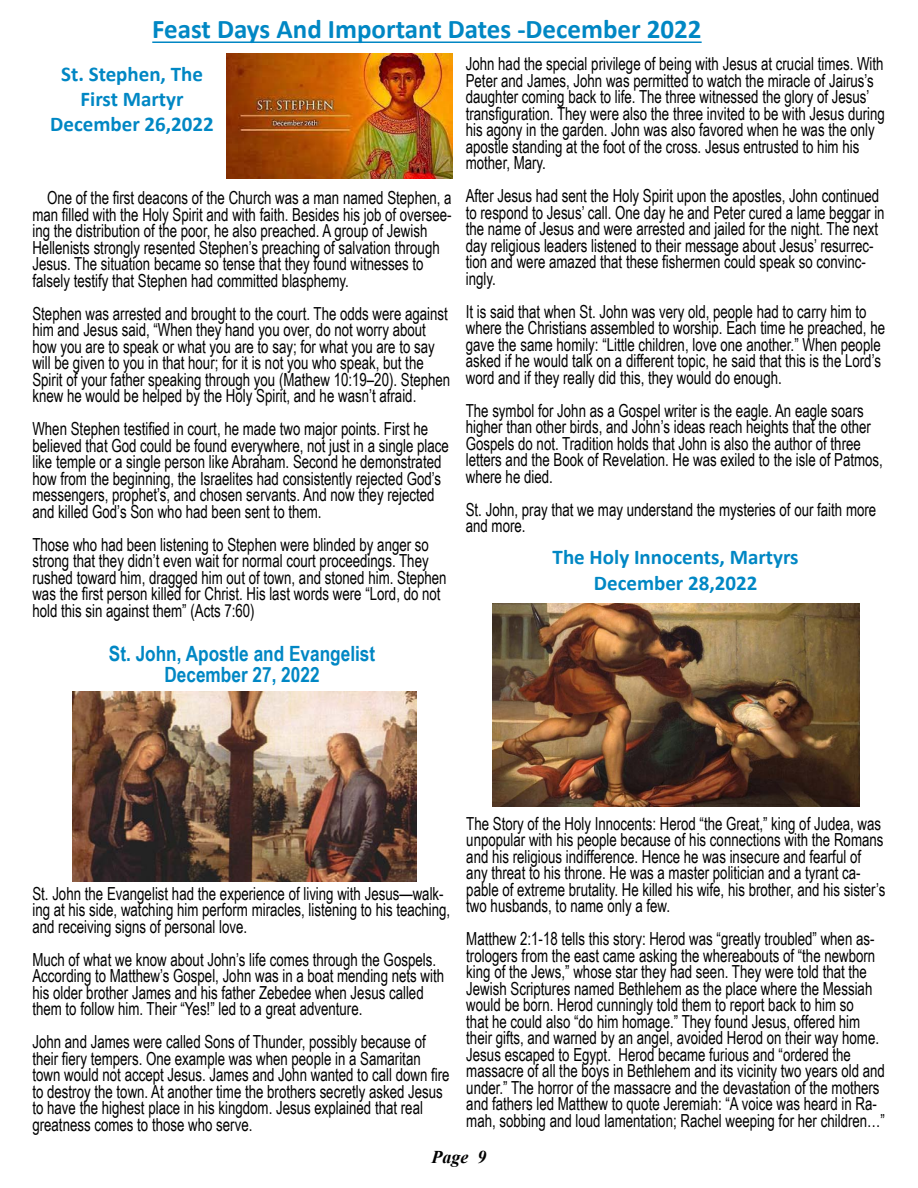
<style>
.page{position:relative;width:918px;height:1188px;background:#fff}
.page>*{position:absolute;margin:0;border:0;box-sizing:border-box;transform-origin:0 0}
.t1{font:700 27px "Calibri";color:#0087c4}
.t2{font:700 21px/25.2px "Calibri";color:#0087c4;text-align:center}
.t3{font:700 21px/21px "Arial Narrow";color:#0087c4;text-align:center}
.t4{font:18px/16.5px "Arial Narrow";color:#000;scale:.9 1}
.t5{font:italic 700 18px "Times New Roman";color:#000}
</style>
<div class="page">
<hr style="left:152px;top:41px;width:550px;height:2px;background:#0087c4">
<img style="left:492px;top:604px;width:367px;height:202px">
<img style="left:226px;top:53px;width:226px;height:125px">
<img style="left:72px;top:692px;width:344px;height:190px">
<h1 class="t1" style="left:152px;top:10px;width:551px">Feast Days And Important Dates -December 2022</h1>
<p class="t2" style="left:50px;top:61px;width:165px">St. Stephen, The<br>First Martyr<br>December 26,2022</p>
<p class="t4" style="left:32px;top:189px;width:467px;text-indent:15px">One of the first deacons of the Church was a man named Stephen, a man filled with the Holy Spirit and with faith. Besides his job of oversee&shy;ing the distribution of the poor, he also preached. A group of Jewish Hellenists strongly resented Stephen’s preaching of salvation through Jesus. The situation became so tense that they found witnesses to falsely testify that Stephen had committed blasphemy.</p>
<p class="t4" style="left:32px;top:305px;width:466px">Stephen was arrested and brought to the court. The odds were against him and Jesus said, “When they hand you over, do not worry about how you are to speak or what you are to say; for what you are to say will be given to you in that hour; for it is not you who speak, but the Spirit of your father speaking through you (Mathew 10:19–20). Stephen knew he would be helped by the Holy Spirit, and he wasn’t afraid.</p>
<p class="t4" style="left:32px;top:420px;width:464px">When Stephen testified in court, he made two major points. First he believed that God could be found everywhere, not just in a single place like temple or a single person like Abraham. Second he demonstrated how from the beginning, the Israelites had consistently rejected God’s messengers, prophet’s, and chosen servants. And now they rejected and killed God’s Son who had been sent to them.</p>
<p class="t4" style="left:32px;top:536px;width:462px">Those who had been listening to Stephen were blinded by anger so strong that they didn’t even wait for normal court proceedings. They rushed toward him, dragged him out of town, and stoned him. Stephen was the first person killed for Christ. His last words were “Lord, do not hold this sin against them” (Acts 7:60)</p>
<p class="t3" style="left:109px;top:642px;width:268px">St. John, Apostle and Evangelist<br>December 27, 2022</p>
<p class="t4" style="left:466px;top:55px;width:467px">John had the special privilege of being with Jesus at crucial times. With Peter and James, John was permitted to watch the miracle of Jairus’s daughter coming back to life. The three witnessed the glory of Jesus’ transfiguration. They were also the three invited to be with Jesus during his agony in the garden. John was also favored when he was the only apostle standing at the foot of the cross. Jesus entrusted to him his mother, Mary.</p>
<p class="t4" style="left:466px;top:187px;width:467px">After Jesus had sent the Holy Spirit upon the apostles, John continued to respond to Jesus’ call. One day he and Peter cured a lame beggar in the name of Jesus and were arrested and jailed for the night. The next day religious leaders listened to their message about Jesus’ resurrec&shy;tion and were amazed that these fishermen could speak so convinc&shy;ingly.</p>
<p class="t4" style="left:466px;top:303px;width:468px">It is said that when St. John was very old, people had to carry him to where the Christians assembled to worship. Each time he preached, he gave the same homily: “Little children, love one another.” When people asked if he would talk on a different topic, he said that this is the Lord’s word and if they really did this, they would do enough.</p>
<p class="t4" style="left:466px;top:402px;width:465px">The symbol for John as a Gospel writer is the eagle. An eagle soars higher than other birds, and John’s ideas reach heights that the other Gospels do not. Tradition holds that John is also the author of three letters and the Book of Revelation. He was exiled to the isle of Patmos, where he died.</p>
<p class="t4" style="left:466px;top:501px;width:458px">St. John, pray that we may understand the mysteries of our faith more and more.</p>
<p class="t2" style="left:553px;top:545px;width:248px">The Holy Innocents, Martyrs<br>December 28,2022</p>
<p class="t4" style="left:32px;top:885px;width:466px">St. John the Evangelist had the experience of living with Jesus—walk&shy;ing at his side, watching him perform miracles, listening to his teaching, and receiving signs of personal love.</p>
<p class="t4" style="left:32px;top:951px;width:459px">Much of what we know about John’s life comes through the Gospels.<br>According to Matthew’s Gospel, John was in a boat mending nets with his older brother James and his father Zebedee when Jesus called them to follow him. Their “Yes!” led to a great adventure.</p>
<p class="t4" style="left:32px;top:1033px;width:465px">John and James were called Sons of Thunder, possibly because of their fiery tempers. One example was when people in a Samaritan town would not accept Jesus. James and John wanted to call down fire to destroy the town. At another time the brothers secretly asked Jesus to have the highest place in his kingdom. Jesus explained that real greatness comes to those who serve.</p>
<p class="t4" style="left:466px;top:814px;width:467px">The Story of the Holy Innocents: Herod “the Great,” king of Judea, was unpopular with his people because of his connections with the Romans and his religious indifference. Hence he was insecure and fearful of any threat to his throne. He was a master politician and a tyrant ca&shy;pable of extreme brutality. He killed his wife, his brother, and his sister’s two husbands, to name only a few.</p>
<p class="t4" style="left:466px;top:930px;width:467px">Matthew 2:1-18 tells this story: Herod was “greatly troubled” when as&shy;trologers from the east came asking the whereabouts of “the newborn king of the Jews,” whose star they had seen. They were told that the Jewish Scriptures named Bethlehem as the place where the Messiah would be born. Herod cunningly told them to report back to him so<br>that he could also “do him homage.” They found Jesus, offered him their gifts, and warned by an angel, avoided Herod on their way home.<br>Jesus escaped to Egypt. Herod became furious and “ordered the massacre of all the boys in Bethlehem and its vicinity two years old and under.” The horror of the massacre and the devastation of the mothers and fathers led Matthew to quote Jeremiah: “A voice was heard in Ra&shy;mah, sobbing and loud lamentation; Rachel weeping for her children…”</p>
<p class="t5" style="left:432px;top:1145px;width:56px">Page 9</p>
</div>
